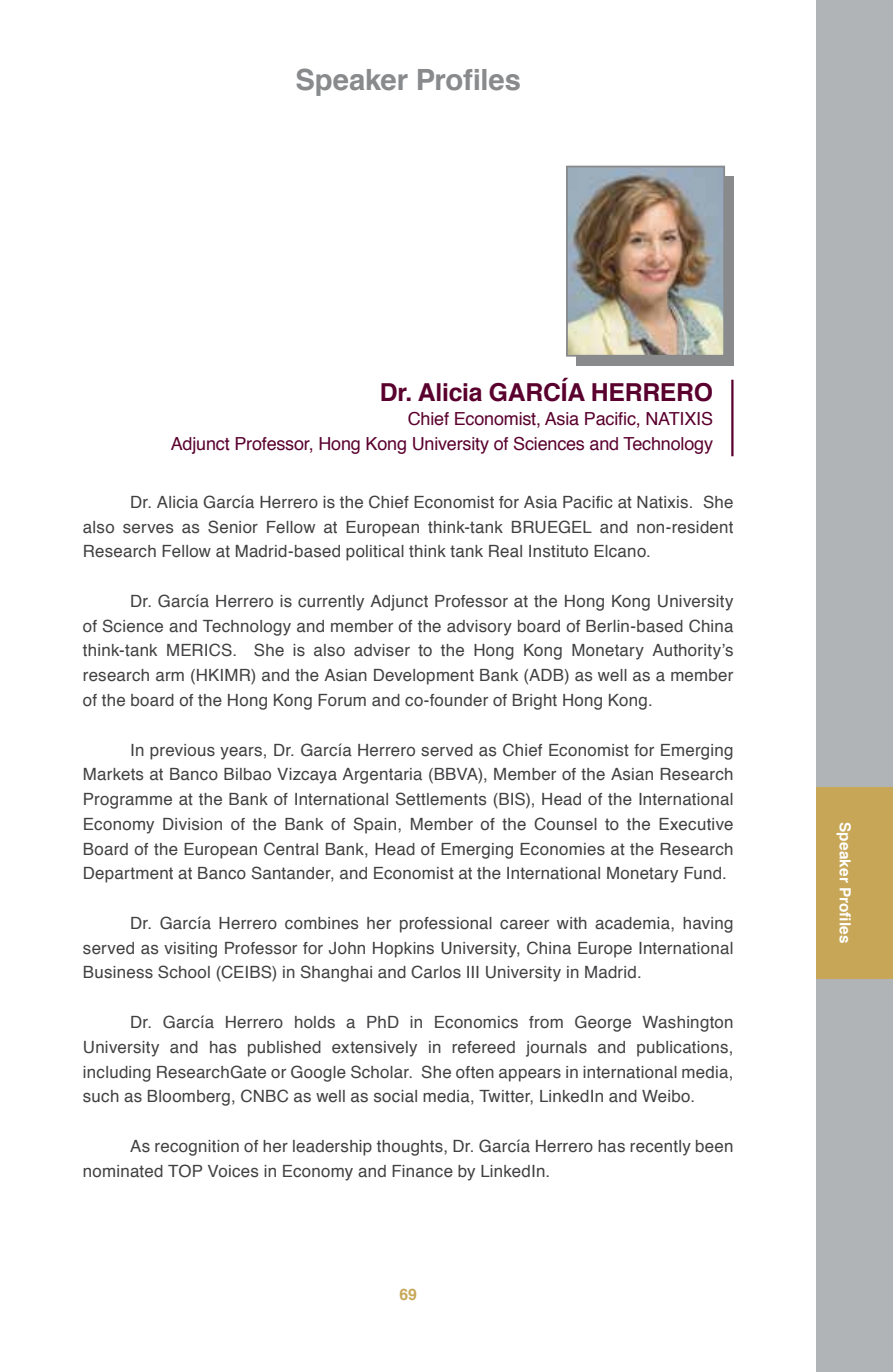
<style>
.page{position:relative;width:893px;height:1372px;background:#fff}
.page>*{position:absolute;margin:0;border:0;box-sizing:border-box;transform-origin:0 0}
.t1{font:700 29.25px "Helvetica";letter-spacing:-.01em;color:#888a8c}
.t2{font:700 24.75px "Helvetica";letter-spacing:-.01em;color:#5a002e}
.t3{font:18px/24.8px "Helvetica";letter-spacing:-.01em;color:#5a002e;text-align:right}
.t4{font:16.88px/24.8px "Helvetica";letter-spacing:.015em;color:#414042;text-align:justify}
.t5{font:700 15.75px "Helvetica";color:#c7a757}
.t6{font:700 15.3px "Helvetica";letter-spacing:.015em;color:#fff}
</style>
<div class="page">
<div style="left:816px;top:950px;width:77px;height:421px;background:#b1b4b6"></div>
<div style="left:816px;top:0;width:77px;height:895px;background:#b1b4b6"></div>
<div style="left:816px;top:787px;width:77px;height:191px;background:#c7a757"></div>
<div style="left:576px;top:176px;width:157px;height:189px;background:#888a8c"></div>
<img style="left:569px;top:169px;width:153px;height:184px">
<div style="left:566px;top:166px;width:159px;height:190px;border:2px solid #888a8c"></div>
<hr style="left:731px;top:379px;width:2px;height:77px;background:#5a002e">
<h1 class="t1" style="left:295px;top:56px;width:227px">Speaker Profiles</h1>
<h2 class="t2" style="left:380px;top:372px;width:335px">Dr. Alicia GARCÍA HERRERO</h2>
<p class="t3" style="left:171px;top:407px;width:544px">Chief Economist, Asia Pacific, NATIXIS<br>Adjunct Professor, Hong Kong University of Sciences and Technology</p>
<p class="t4" style="left:83px;top:490px;width:652px;text-indent:47px">Dr. Alicia García Herrero is the Chief Economist for Asia Pacific at Natixis. She also serves as Senior Fellow at European think-tank BRUEGEL and non-resident Research Fellow at Madrid-based political think tank Real Instituto Elcano.</p>
<p class="t4" style="left:83px;top:589px;width:652px;text-indent:47px">Dr. García Herrero is currently Adjunct Professor at the Hong Kong University of Science and Technology and member of the advisory board of Berlin-based China think-tank MERICS. She is also adviser to the Hong Kong Monetary Authority’s research arm (HKIMR) and the Asian Development Bank (ADB) as well as a member of the board of the Hong Kong Forum and co-founder of Bright Hong Kong.</p>
<p class="t4" style="left:83px;top:737px;width:652px;text-indent:47px">In previous years, Dr. García Herrero served as Chief Economist for Emerging Markets at Banco Bilbao Vizcaya Argentaria (BBVA), Member of the Asian Research Programme at the Bank of International Settlements (BIS), Head of the International Economy Division of the Bank of Spain, Member of the Counsel to the Executive Board of the European Central Bank, Head of Emerging Economies at the Research Department at Banco Santander, and Economist at the International Monetary Fund.</p>
<p class="t4" style="left:83px;top:911px;width:652px;text-indent:47px">Dr. García Herrero combines her professional career with academia, having served as visiting Professor for John Hopkins University, China Europe International Business School (CEIBS) in Shanghai and Carlos III University in Madrid.</p>
<p class="t4" style="left:83px;top:1010px;width:652px;text-indent:47px">Dr. García Herrero holds a PhD in Economics from George Washington University and has published extensively in refereed journals and publications, including ResearchGate or Google Scholar. She often appears in international media, such as Bloomberg, CNBC as well as social media, Twitter, LinkedIn and Weibo.</p>
<p class="t4" style="left:83px;top:1133px;width:652px;text-indent:47px">As recognition of her leadership thoughts, Dr. García Herrero has recently been nominated TOP Voices in Economy and Finance by LinkedIn.</p>
<p class="t5" style="left:400px;top:1281px;width:19px">69</p>
<p class="t6" style="left:858px;top:821px;width:124px;rotate:90deg">Speaker Profiles</p>
</div>
